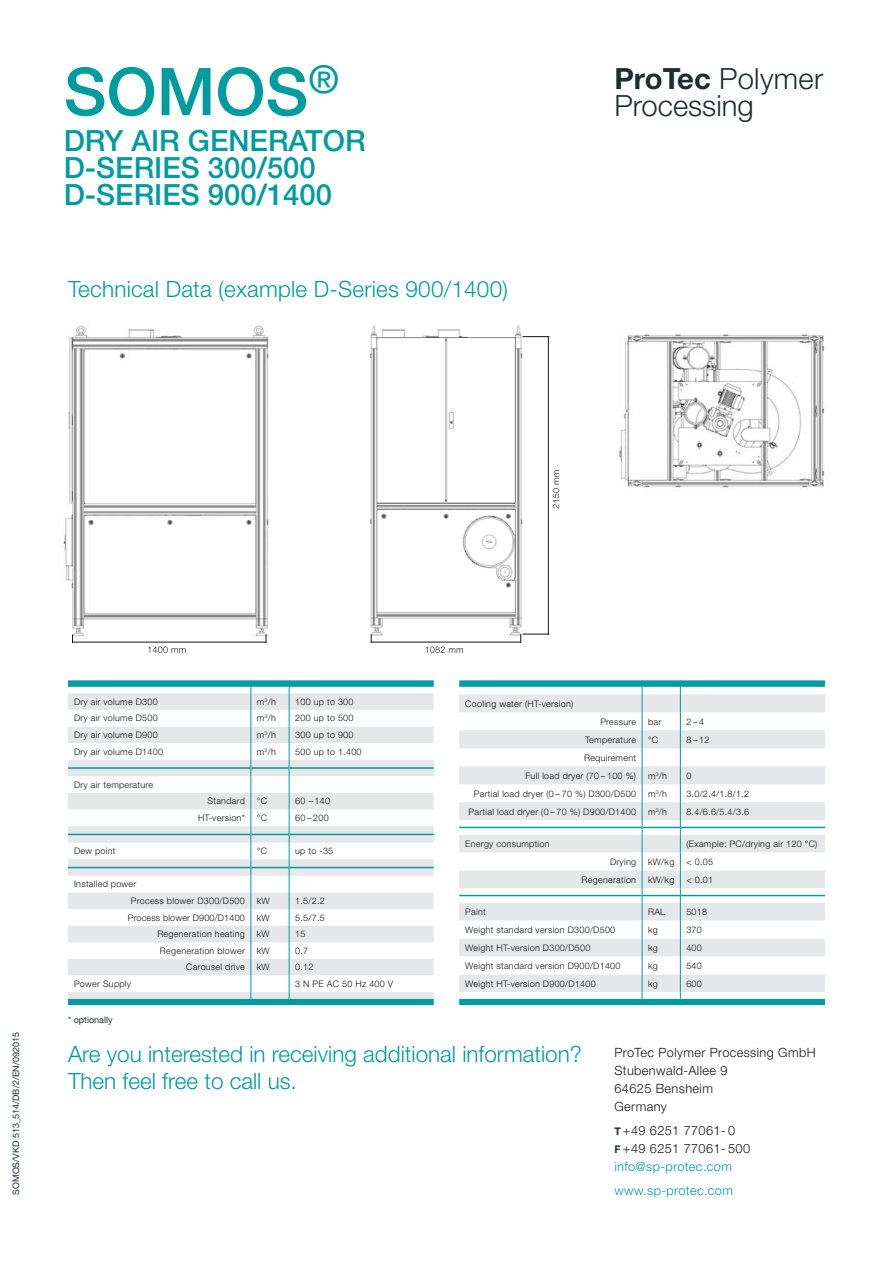
<style>
.page{position:relative;width:893px;height:1263px;background:#fff}
.page>*{position:absolute;margin:0;border:0;box-sizing:border-box;transform-origin:0 0}
.t1{font:500 66px "Helvetica Neue LT Pro";color:#009c9f}
.t2{font:500 29.25px/27px "Helvetica Neue LT Pro";color:#009c9f}
.t3{font:300 29.25px/27px "Helvetica Neue LT Pro";color:#1f2d30}
.t4{font:300 22.5px/27px "Helvetica Neue LT Pro";color:#009c9f}
.t5{font:300 12.75px/18px "Helvetica Neue LT Pro";letter-spacing:.03em;color:#141415}
.t6{font:300 12.75px "Helvetica Neue LT Pro";letter-spacing:.03em;color:#009c9f}
.t7{font:300 9px/16.6px "Helvetica Neue LT Pro";letter-spacing:.03em;color:#141415}
.t8{font:9px "Helvetica Neue LT Pro";color:#1f2d30}
.s1{font-weight:700}
.s2{font-weight:700;font-size:10.5px;color:#1f2d30}
.s3{color:#009c9f}
</style>
<div class="page">
<img style="left:63px;top:325px;width:206px;height:314px">
<img style="left:370px;top:325px;width:156px;height:319px">
<img style="left:619px;top:333px;width:206px;height:155px">
<hr style="left:72px;top:642px;width:194px;height:1px;background:#141415">
<svg style="left:148px;top:646px;width:38px;height:7px"></svg>
<hr style="left:371px;top:642px;width:150px;height:1px;background:#141415">
<svg style="left:425px;top:646px;width:38px;height:7px"></svg>
<hr style="left:548px;top:336px;width:1px;height:298px;background:#141415">
<svg style="left:523px;top:336px;width:26px;height:1px"></svg>
<svg style="left:520px;top:634px;width:29px;height:9px"></svg>
<svg style="left:553px;top:470px;width:6px;height:38px"></svg>
<svg style="left:68px;top:680px;width:366px;height:325px;fill:#009c9f"></svg>
<div style="left:68px;top:693px;width:366px;height:17px;background:#e5e7e9"></div>
<svg style="left:68px;top:710px;width:366px;height:50px"></svg>
<svg style="left:68px;top:760px;width:366px;height:239px;fill:#eceeef"></svg>
<hr style="left:68px;top:767px;width:182px;height:2px;background:#009c9f">
<hr style="left:251px;top:767px;width:38px;height:2px;background:#009c9f">
<hr style="left:290px;top:767px;width:144px;height:2px;background:#009c9f">
<hr style="left:68px;top:834px;width:182px;height:1px;background:#009c9f">
<hr style="left:251px;top:834px;width:38px;height:1px;background:#009c9f">
<hr style="left:290px;top:834px;width:144px;height:1px;background:#009c9f">
<hr style="left:68px;top:867px;width:182px;height:1px;background:#009c9f">
<hr style="left:251px;top:867px;width:38px;height:1px;background:#009c9f">
<hr style="left:290px;top:867px;width:144px;height:1px;background:#009c9f">
<svg style="left:250px;top:680px;width:1px;height:325px"></svg>
<svg style="left:289px;top:680px;width:1px;height:325px"></svg>
<svg style="left:459px;top:680px;width:366px;height:325px"></svg>
<h1 class="t1" style="left:64px;top:52px;width:277px">SOMOS<sup>®</sup></h1>
<h2 class="t2" style="left:64px;top:127px;width:303px">DRY AIR GENERATOR<br>D-SERIES 300/500<br>D-SERIES 900/1400</h2>
<h3 class="t4" style="left:68px;top:275px;width:441px">Technical Data (example D-Series 900/1400)</h3>
<h2 class="t3" style="left:614px;top:65px;width:210px"><span class="s1">ProTec</span> Polymer<br>Processing</h2>
<p class="t8" style="left:11px;top:1195px;width:164px;rotate:-90deg">SOMOS/VKD 513_514/DB/2/EN/092015</p>
<p class="t7" style="left:74px;top:693px;width:85px">Dry air volume D300</p>
<p class="t7" style="left:257px;top:693px;width:20px">m<sup>3</sup>/h</p>
<p class="t7" style="left:295px;top:693px;width:60px">100 up to 300</p>
<p class="t7" style="left:74px;top:710px;width:85px">Dry air volume D500</p>
<p class="t7" style="left:257px;top:710px;width:20px">m<sup>3</sup>/h</p>
<p class="t7" style="left:295px;top:710px;width:60px">200 up to 500</p>
<p class="t7" style="left:74px;top:726px;width:85px">Dry air volume D900</p>
<p class="t7" style="left:257px;top:726px;width:20px">m<sup>3</sup>/h</p>
<p class="t7" style="left:295px;top:726px;width:60px">300 up to 900</p>
<p class="t7" style="left:74px;top:743px;width:90px">Dry air volume D1400</p>
<p class="t7" style="left:257px;top:743px;width:20px">m<sup>3</sup>/h</p>
<p class="t7" style="left:295px;top:743px;width:68px">500 up to 1.400</p>
<p class="t7" style="left:74px;top:776px;width:81px">Dry air temperature</p>
<p class="t7" style="left:207px;top:793px;width:39px">Standard</p>
<p class="t7" style="left:257px;top:793px;width:12px">°C</p>
<p class="t7" style="left:295px;top:793px;width:37px">60 – 140</p>
<p class="t7" style="left:198px;top:809px;width:48px">HT-version*</p>
<p class="t7" style="left:257px;top:809px;width:12px">°C</p>
<p class="t7" style="left:295px;top:809px;width:35px">60 – 200</p>
<p class="t7" style="left:74px;top:842px;width:43px">Dew point</p>
<p class="t7" style="left:257px;top:842px;width:12px">°C</p>
<p class="t7" style="left:295px;top:842px;width:40px">up to -35</p>
<p class="t7" style="left:131px;top:875px;width:115px;text-indent:-57px">Installed power<br>Process blower D300/D500</p>
<p class="t7" style="left:257px;top:892px;width:14px">kW</p>
<p class="t7" style="left:295px;top:892px;width:31px">1.5/2.2</p>
<p class="t7" style="left:128px;top:909px;width:119px">Process blower D900/D1400</p>
<p class="t7" style="left:257px;top:909px;width:14px">kW</p>
<p class="t7" style="left:295px;top:909px;width:31px">5.5/7.5</p>
<p class="t7" style="left:157px;top:925px;width:89px">Regeneration heating</p>
<p class="t7" style="left:257px;top:925px;width:14px">kW</p>
<p class="t7" style="left:295px;top:925px;width:12px">15</p>
<p class="t7" style="left:160px;top:942px;width:86px">Regeneration blower</p>
<p class="t7" style="left:257px;top:942px;width:14px">kW</p>
<p class="t7" style="left:295px;top:942px;width:15px">0.7</p>
<p class="t7" style="left:186px;top:959px;width:60px">Carousel drive</p>
<p class="t7" style="left:257px;top:959px;width:14px">kW</p>
<p class="t7" style="left:295px;top:959px;width:20px">0.12</p>
<p class="t7" style="left:74px;top:975px;width:58px">Power Supply</p>
<p class="t7" style="left:295px;top:975px;width:100px">3 N PE AC 50 Hz 400 V</p>
<p class="t8" style="left:68px;top:1014px;width:46px">* optionally</p>
<p class="t7" style="left:465px;top:695px;width:110px">Cooling water (HT-version)</p>
<p class="t7" style="left:600px;top:713px;width:37px">Pressure</p>
<p class="t7" style="left:648px;top:713px;width:15px">bar</p>
<p class="t7" style="left:686px;top:713px;width:19px">2–4</p>
<p class="t7" style="left:585px;top:731px;width:53px">Temperature</p>
<p class="t7" style="left:648px;top:731px;width:12px">°C</p>
<p class="t7" style="left:686px;top:731px;width:25px">8–12</p>
<p class="t7" style="left:525px;top:748px;width:112px;line-height:18px;text-align:right">Requirement<br>Full load dryer (70 – 100 %)</p>
<p class="t7" style="left:648px;top:767px;width:20px">m<sup>3</sup>/h</p>
<p class="t7" style="left:686px;top:767px;width:7px">0</p>
<p class="t7" style="left:474px;top:785px;width:164px">Partial load dryer (0 – 70 %) D300/D500</p>
<p class="t7" style="left:648px;top:785px;width:20px">m<sup>3</sup>/h</p>
<p class="t7" style="left:686px;top:785px;width:64px">3.0/2.4/1.8/1.2</p>
<p class="t7" style="left:469px;top:803px;width:169px">Partial load dryer (0 – 70 %) D900/D1400</p>
<p class="t7" style="left:648px;top:803px;width:20px">m<sup>3</sup>/h</p>
<p class="t7" style="left:686px;top:803px;width:64px">8.4/6.6/5.4/3.6</p>
<p class="t7" style="left:465px;top:835px;width:86px">Energy consumption</p>
<p class="t7" style="left:686px;top:835px;width:133px">(Example: PC/drying air 120 °C)</p>
<p class="t7" style="left:610px;top:853px;width:28px">Drying</p>
<p class="t7" style="left:648px;top:853px;width:28px">kW/kg</p>
<p class="t7" style="left:686px;top:853px;width:28px">&lt; 0.05</p>
<p class="t7" style="left:582px;top:871px;width:56px">Regeneration</p>
<p class="t7" style="left:648px;top:871px;width:28px">kW/kg</p>
<p class="t7" style="left:686px;top:871px;width:28px">&lt; 0.01</p>
<p class="t7" style="left:465px;top:903px;width:22px">Paint</p>
<p class="t7" style="left:648px;top:903px;width:19px">RAL</p>
<p class="t7" style="left:686px;top:903px;width:22px">5018</p>
<p class="t7" style="left:465px;top:921px;width:152px">Weight standard version D300/D500</p>
<p class="t7" style="left:648px;top:921px;width:11px">kg</p>
<p class="t7" style="left:686px;top:921px;width:17px">370</p>
<p class="t7" style="left:465px;top:939px;width:127px">Weight HT-version D300/D500</p>
<p class="t7" style="left:648px;top:939px;width:11px">kg</p>
<p class="t7" style="left:686px;top:939px;width:17px">400</p>
<p class="t7" style="left:465px;top:957px;width:157px">Weight standard version D900/D1400</p>
<p class="t7" style="left:648px;top:957px;width:11px">kg</p>
<p class="t7" style="left:686px;top:957px;width:17px">540</p>
<p class="t7" style="left:465px;top:975px;width:132px">Weight HT-version D900/D1400</p>
<p class="t7" style="left:648px;top:975px;width:11px">kg</p>
<p class="t7" style="left:686px;top:975px;width:17px">600</p>
<h3 class="t4" style="left:68px;top:1040px;width:515px">Are you interested in receiving additional information?<br>Then feel free to call us.</h3>
<h3 class="t5" style="left:614px;top:1043px;width:203px">ProTec Polymer Processing GmbH<br>Stubenwald-Allee 9<br>64625 Bensheim<br>Germany</h3>
<h3 class="t5" style="left:614px;top:1121px;width:137px"><span class="s2">T</span> +49 6251 77061- 0<br><span class="s2">F</span> +49 6251 77061- 500 <span class="s3">info@sp-protec.com</span></h3>
<h3 class="t6" style="left:614px;top:1182px;width:120px">www.sp-protec.com</h3>
</div>
